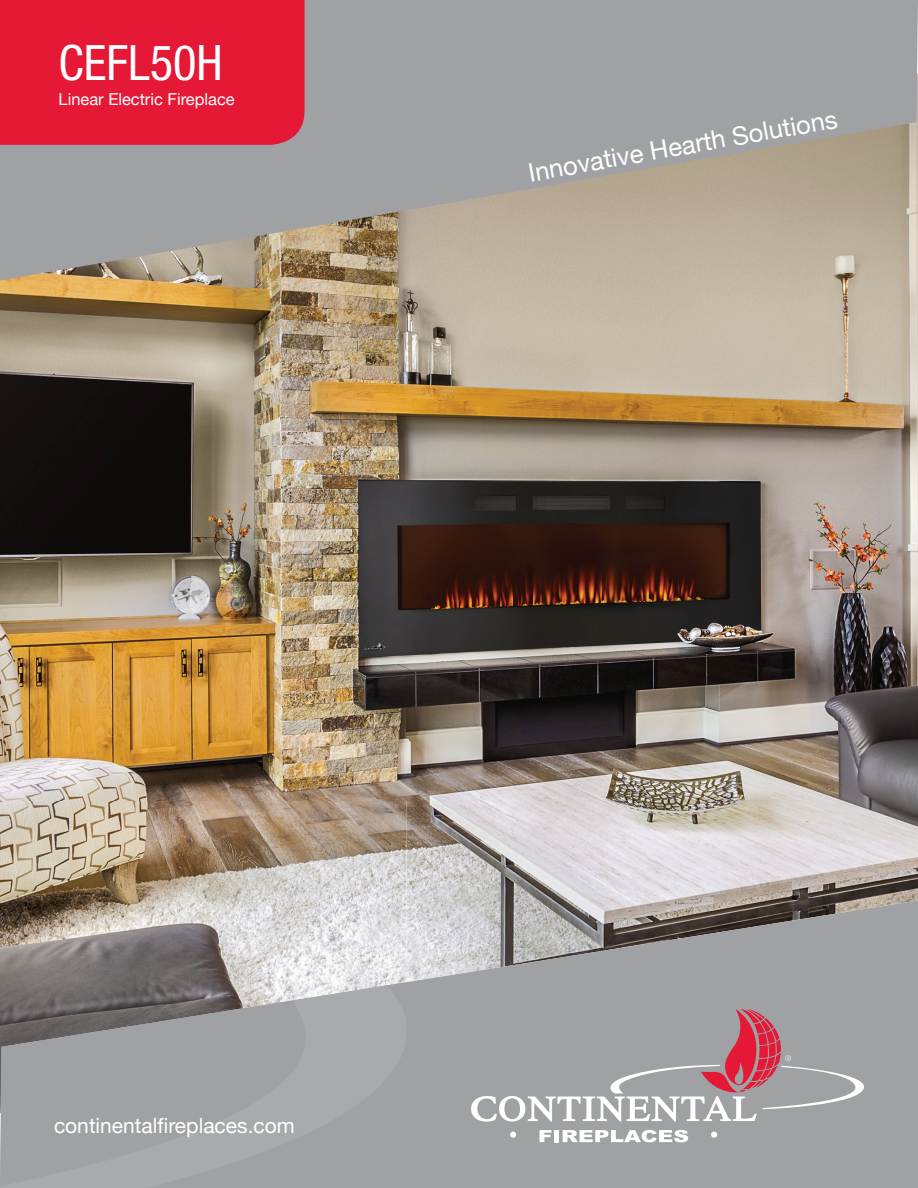
<style>
.page{position:relative;width:918px;height:1188px;background:#fff}
.page>*{position:absolute;margin:0;border:0;box-sizing:border-box;transform-origin:0 0}
.t1{font:condensed 48.75px "Helvetica Neue";color:#fff}
.t2{font:25.5px "Helvetica Neue";color:#fff}
.t3{font:21px "Helvetica Neue";color:#fff}
.t4{font:16.5px "Helvetica Neue";color:#fff}
</style>
<div class="page">
<img style="left:0;top:280px;width:918px;height:620px">
<svg style="left:406px;top:900px;width:512px;height:288px;background:#a09fa2"></svg>
<svg style="left:0;top:0;width:918px;height:280px;background:#a7a39e"></svg>
<div style="left:0;top:0;width:305px;height:145px;background:#e51836"></div>
<img style="left:0;top:801px;width:406px;height:181px">
<img style="left:0;top:982px;width:406px;height:206px">
<svg style="left:510px;top:1132px;width:6px;height:6px"></svg>
<svg style="left:711px;top:1132px;width:6px;height:6px"></svg>
<svg style="left:471px;top:1009px;width:393px;height:113px;background:#ab9fa5"></svg>
<svg style="left:540px;top:1130px;width:11px;height:12px"></svg>
<div style="left:554px;top:1130px;width:5px;height:12px;background:#fff"></div>
<svg style="left:563px;top:1130px;width:125px;height:12px"></svg>
<h1 class="t1" style="left:59px;top:35px;width:166px">CEFL50H</h1>
<p class="t4" style="left:59px;top:87px;width:178px">Linear Electric Fireplace</p>
<p class="t2" style="left:525px;top:155px;width:315px;rotate:-10deg">Innovative Hearth Solutions</p>
<p class="t3" style="left:54px;top:1110px;width:242px">continentalfireplaces.com</p>
</div>
